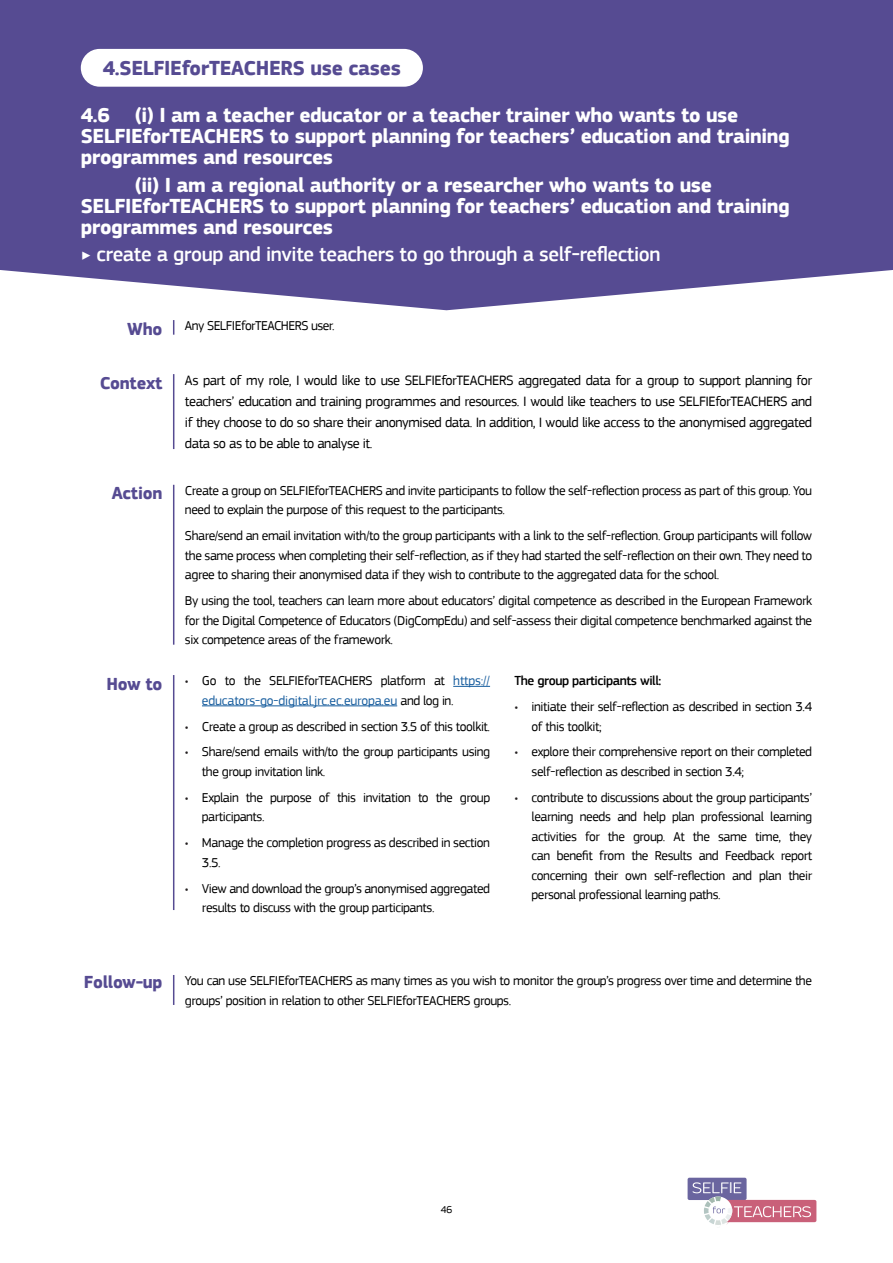
<style>
.page{position:relative;width:893px;height:1263px;background:#fff}
.page>*{position:absolute;margin:0;border:0;box-sizing:border-box;transform-origin:0 0}
.t1{font:700 21px/21px "PF Square Sans Pro";letter-spacing:-.02em;color:#fff}
.t2{font:500 21px "PF Square Sans Pro";letter-spacing:-.02em;color:#fff}
.Figura_X{font:700 21px "PF Square Sans Pro";letter-spacing:-.015em;color:#564b92}
.Figura_X-2{font:700 18px "PF Square Sans Pro";letter-spacing:-.015em;color:#564b92}
.t3{font:16.5px "PF Square Sans Pro";color:#fff}
.t4{font:14.25px/21px "PF Square Sans Pro";letter-spacing:-.03em;color:#000;text-align:justify}
.t5{font:13.5px/19.5px "PF Square Sans Pro";letter-spacing:-.03em;color:#000}
.t6{font:13.5px/19.5px "PF Square Sans Pro";letter-spacing:-.03em;color:#175d9e}
.t7{font:500 13.5px "PF Square Sans Pro";letter-spacing:-.03em;color:#000}
.Figura_X-3{font:10.5px "PF Square Sans Pro";color:#000}
.s1{font-size:19.5px}
.s2{color:#231f20}
.s3{color:#000}
</style>
<div class="page">
<div style="left:688px;top:1178px;width:59px;height:22px;background:#6a659f;border-radius:2px"></div>
<svg style="left:692px;top:1182px;width:124px;height:43px"></svg>
<svg style="left:0;top:0;width:893px;height:310px;background:#615799"></svg>
<hr style="left:105px;top:42px;width:683px;height:1px;background:#564b92">
<hr style="left:453px;top:686px;width:37px;height:1px;background:#175d9e">
<hr style="left:202px;top:705px;width:195px;height:1px;background:#175d9e">
<div style="left:81px;top:49px;width:342px;height:38px;background:#fff;border-radius:19px"></div>
<svg style="left:173px;top:320px;width:1px;height:15px"></svg>
<hr style="left:173px;top:975px;width:1px;height:30px;background:#564b92">
<hr style="left:173px;top:374px;width:1px;height:75px;background:#564b92">
<hr style="left:173px;top:485px;width:1px;height:160px;background:#564b92">
<hr style="left:173px;top:675px;width:1px;height:235px;background:#564b92">
<p class="Figura_X" style="left:103px;top:55px;width:300px">4.SELFIEforTEACHERS use cases</p>
<h2 class="t1" style="left:81px;top:106px;width:710px">4.6 (i) I am a teacher educator or a teacher trainer who wants to use<br>SELFIEforTEACHERS to support planning for teachers’ education and training programmes and resources</h2>
<h2 class="t1" style="left:81px;top:175px;width:710px;text-indent:54px">(ii) I am a regional authority or a researcher who wants to use<br>SELFIEforTEACHERS to support planning for teachers’ education and training programmes and resources</h2>
<h2 class="t2" style="left:81px;top:242px;width:581px"><span class="s1">‣</span> create a group and invite teachers to go through a self-reflection</h2>
<p class="Figura_X-2" style="left:127px;top:318px;width:37px">Who</p>
<h2 class="t5" style="left:185px;top:316px;width:151px">Any SELFIEforTEACHERS user.</h2>
<p class="Figura_X-2" style="left:100px;top:372px;width:64px">Context</p>
<h2 class="t4" style="left:185px;top:370px;width:629px">As part of my role, I would like to use SELFIEforTEACHERS aggregated data for a group to support planning for teachers’ education and training programmes and resources. I would like teachers to use SELFIEforTEACHERS and if they choose to do so share their anonymised data. In addition, I would like access to the anonymised aggregated data so as to be able to analyse it.</h2>
<p class="Figura_X-2" style="left:112px;top:483px;width:52px">Action</p>
<h2 class="t5" style="left:185px;top:481px;width:629px">Create a group on SELFIEforTEACHERS and invite participants to follow the self-reflection process as part of this group. You need to explain the purpose of this request to the participants.</h2>
<h2 class="t5" style="left:185px;top:526px;width:629px;text-align:justify">Share/send an email invitation with/to the group participants with a link to the self-reflection. Group participants will follow the same process when completing their self-reflection, as if they had started the self-reflection on their own. They need to agree to sharing their anonymised data if they wish to contribute to the aggregated data for the school.</h2>
<h2 class="t5" style="left:185px;top:591px;width:629px;text-align:justify">By using the tool, teachers can learn more about educators’ digital competence as described in the European Framework for the Digital Competence of Educators (DigCompEdu) and self-assess their digital competence benchmarked against the six competence areas of the framework.</h2>
<p class="Figura_X-2" style="left:106px;top:673px;width:58px">How to</p>
<p class="t6" style="left:202px;top:671px;width:290px;text-indent:-17px"><span class="s2">•</span> <span class="s3">Go to the SELFIEforTEACHERS platform at</span> https:// educators-go-digital.jrc.ec.europa.eu <span class="s3">and log in.</span></p>
<p class="t5" style="left:185px;top:716px;width:307px"><span class="s2">•</span> Create a group as described in section 3.5 of this toolkit.</p>
<p class="t5" style="left:202px;top:742px;width:290px;text-indent:-17px"><span class="s2">•</span> Share/send emails with/to the group participants using the group invitation link.</p>
<p class="t5" style="left:202px;top:788px;width:290px;text-indent:-17px"><span class="s2">•</span> Explain the purpose of this invitation to the group participants.</p>
<p class="t5" style="left:202px;top:833px;width:290px;text-indent:-17px"><span class="s2">•</span> Manage the completion progress as described in section<br>3.5.</p>
<p class="t5" style="left:202px;top:878px;width:290px;text-indent:-17px"><span class="s2">•</span> View and download the group’s anonymised aggregated results to discuss with the group participants.</p>
<h2 class="t7" style="left:514px;top:673px;width:148px">The group participants will:</h2>
<p class="t5" style="left:531px;top:697px;width:282px;text-indent:-17px"><span class="s2">•</span> initiate their self-reflection as described in section 3.4 of this toolkit;</p>
<p class="t5" style="left:531px;top:742px;width:282px;text-indent:-17px"><span class="s2">•</span> explore their comprehensive report on their completed self-reflection as described in section 3.4;</p>
<p class="t5" style="left:531px;top:788px;width:282px;text-align:justify;text-indent:-17px"><span class="s2">•</span> contribute to discussions about the group participants’ learning needs and help plan professional learning activities for the group. At the same time, they can benefit from the Results and Feedback report concerning their own self-reflection and plan their personal professional learning paths.</p>
<p class="Figura_X-2" style="left:84px;top:972px;width:80px">Follow-up</p>
<h2 class="t5" style="left:185px;top:971px;width:629px">You can use SELFIEforTEACHERS as many times as you wish to monitor the group’s progress over time and determine the groups’ position in relation to other SELFIEforTEACHERS groups.</h2>
<p class="Figura_X-3" style="left:441px;top:1203px;width:13px">46</p>
<p class="t3" style="left:729px;top:1178px;width:6px">I</p>
</div>
